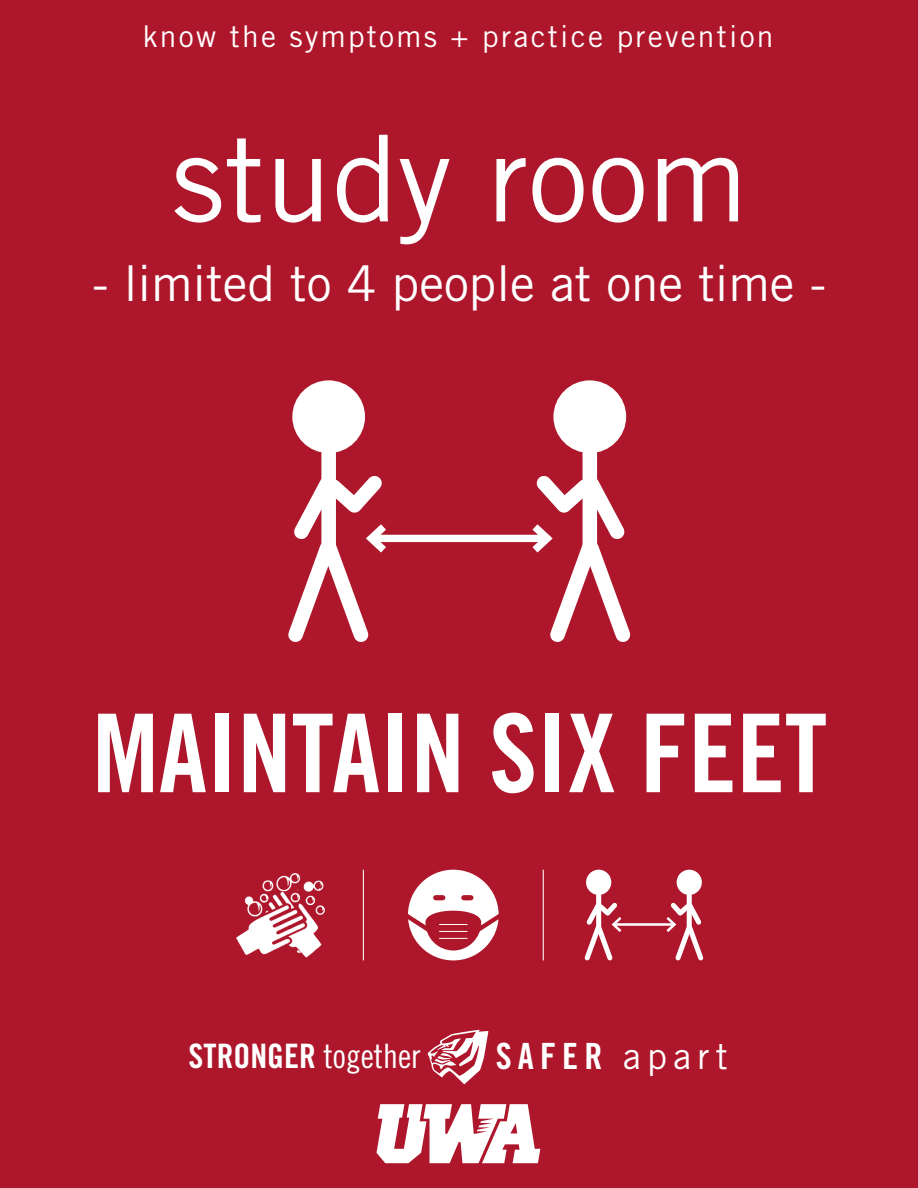
<style>
.page{position:relative;width:918px;height:1188px;background:#ae172b}
.page>*{position:absolute;margin:0;border:0;box-sizing:border-box;transform-origin:0 0}
.t1{font:120px "Trade Gothic";color:#fff}
.t2{font:108.75px "Trade Gothic Bold Cond Twenty";color:#fff}
.t3{font:49.5px "Trade Gothic";color:#fff}
.t4{font:36.15px "Trade Gothic Bold Cond Twenty";letter-spacing:.17em;color:#fff}
.t5{font:33.75px "Trade Gothic Bold Cond Twenty";color:#fff}
.t6{font:30px "Trade Gothic";letter-spacing:.075em;color:#fff}
.s1{font-family:"Trade Gothic Cond Eighteen"}
.s2{font-family:"Trade Gothic"}
</style>
<div class="page">
<svg style="left:376px;top:1104px;width:164px;height:59px"></svg>
<svg style="left:427px;top:1030px;width:61px;height:54px"></svg>
<div style="left:677px;top:870px;width:25px;height:25px;background:#fff;border-radius:50%"></div>
<div style="left:687px;top:895px;width:5px;height:32px;background:#fff"></div>
<div style="left:586px;top:870px;width:25px;height:25px;background:#fff;border-radius:50%"></div>
<div style="left:596px;top:895px;width:5px;height:32px;background:#fff"></div>
<hr style="left:613px;top:923px;width:61px;height:3px;background:#fff">
<svg style="left:584px;top:898px;width:40px;height:63px"></svg>
<svg style="left:664px;top:898px;width:40px;height:63px"></svg>
<div style="left:553px;top:380px;width:73px;height:73px;background:#fff;border-radius:50%"></div>
<div style="left:583px;top:453px;width:14px;height:92px;background:#fff"></div>
<div style="left:292px;top:380px;width:73px;height:73px;background:#fff;border-radius:50%"></div>
<div style="left:321px;top:453px;width:15px;height:92px;background:#fff"></div>
<div style="left:371px;top:535px;width:176px;height:7px;background:#fff"></div>
<svg style="left:288px;top:463px;width:107px;height:179px"></svg>
<svg style="left:523px;top:463px;width:108px;height:179px"></svg>
<div style="left:408px;top:870px;width:91px;height:90px;background:#fff;border-radius:50%"></div>
<svg style="left:408px;top:907px;width:91px;height:44px"></svg>
<svg style="left:436px;top:895px;width:7px;height:5px"></svg>
<svg style="left:464px;top:895px;width:7px;height:5px"></svg>
<img style="left:236px;top:873px;width:89px;height:85px">
<hr style="left:363px;top:870px;width:1px;height:90px;background:#fff">
<hr style="left:543px;top:870px;width:1px;height:90px;background:#fff">
<p class="t6" style="left:143px;top:18px;width:632px">know the symptoms + practice prevention</p>
<p class="t1" style="left:172px;top:106px;width:578px">study room</p>
<p class="t3" style="left:92px;top:254px;width:736px">- limited to 4 people at one time -</p>
<p class="t2" style="left:92px;top:687px;width:736px">MAINTAIN SIX FEET</p>
<p class="t5" style="left:189px;top:1035px;width:234px">STRONGER <span class="s1">together</span></p>
<p class="t4" style="left:496px;top:1035px;width:234px">SAFER <span class="s2">apart</span></p>
</div>
